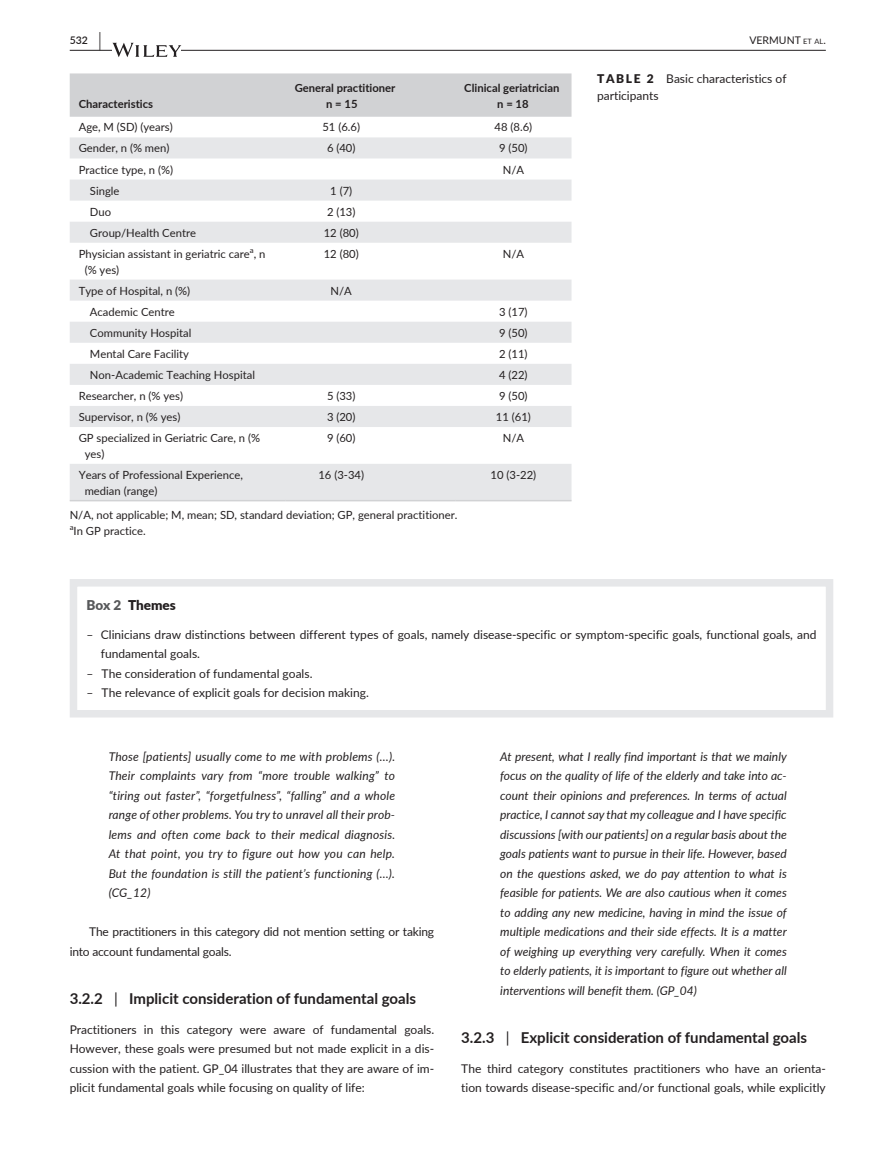
<style>
.page{position:relative;width:893px;height:1174px;background:#fff}
.page>*{position:absolute;margin:0;border:0;box-sizing:border-box;transform-origin:0 0}
.t1{font:700 15px "Lato";color:#231f20}
.t2{font:900 13.5px "Lato";color:#231f20}
.t3{font:italic 12px/19.5px "Lato";color:#231f20;text-align:justify}
.t4{font:12px/19.5px "Lato";color:#231f20}
.t5{font:11.25px/15.8px "Lato";color:#231f20}
.t6{font:700 11.25px/15.8px "Lato";color:#231f20;text-align:center}
.t7{font:10.5px "Lato";color:#231f20}
.t8{font:600 10.5px "Lato";color:#231f20}
.t9{font:7.8px "Lato";color:#231f20}
.s1{font-size:19.5px}
.s2{font-size:7.35px}
.s3{font-weight:900}
.s4{color:#57585a}
.s5{font-weight:400}
</style>
<div class="page">
<hr style="left:70px;top:50px;width:756px;height:1px;background:#231f20">
<svg style="left:112px;top:43px;width:69px;height:14px"></svg>
<div style="left:70px;top:73px;width:501px;height:44px;background:#d1d2d4"></div>
<svg style="left:70px;top:137px;width:501px;height:363px"></svg>
<hr style="left:70px;top:500px;width:216px;height:1px;background:#d1d2d4">
<hr style="left:286px;top:500px;width:169px;height:1px;background:#d1d2d4">
<hr style="left:455px;top:500px;width:116px;height:1px;background:#d1d2d4">
<div style="left:70px;top:579px;width:763px;height:138px;border:8px solid #e6e7e9"></div>
<p class="t8" style="left:70px;top:33px;width:33px">532 <span class="s1">|</span></p>
<p class="t7" style="left:749px;top:33px;width:78px">VERMUNT <span class="s2">et al</span>.</p>
<p class="t6" style="left:79px;top:95px;width:76px">Characteristics</p>
<p class="t6" style="left:295px;top:79px;width:102px">General practitioner n=15</p>
<p class="t6" style="left:464px;top:79px;width:97px">Clinical geriatrician n=18</p>
<p class="t5" style="left:79px;top:119px;width:95px">Age, M (SD) (years)</p>
<p class="t5" style="left:322px;top:119px;width:39px">51 (6.6)</p>
<p class="t5" style="left:495px;top:119px;width:39px">48 (8.6)</p>
<p class="t5" style="left:79px;top:140px;width:92px">Gender, n (% men)</p>
<p class="t5" style="left:327px;top:140px;width:30px">6 (40)</p>
<p class="t5" style="left:499px;top:140px;width:30px">9 (50)</p>
<p class="t5" style="left:79px;top:161px;width:96px">Practice type, n (%)</p>
<p class="t5" style="left:503px;top:161px;width:23px">N/A</p>
<p class="t5" style="left:90px;top:182px;width:31px">Single</p>
<p class="t5" style="left:330px;top:182px;width:23px">1 (7)</p>
<p class="t5" style="left:90px;top:203px;width:23px">Duo</p>
<p class="t5" style="left:327px;top:203px;width:30px">2 (13)</p>
<p class="t5" style="left:90px;top:224px;width:108px">Group/Health Centre</p>
<p class="t5" style="left:324px;top:224px;width:36px">12 (80)</p>
<p class="t5" style="left:79px;top:245px;width:188px">Physician assistant in geriatric care , n</p>
<p class="t9" style="left:250px;top:244px;width:5px">a</p>
<p class="t5" style="left:324px;top:245px;width:36px">12 (80)</p>
<p class="t5" style="left:503px;top:245px;width:23px">N/A</p>
<p class="t5" style="left:85px;top:261px;width:36px">(% yes)</p>
<p class="t5" style="left:79px;top:282px;width:113px">Type of Hospital, n (%)</p>
<p class="t5" style="left:331px;top:282px;width:23px">N/A</p>
<p class="t5" style="left:90px;top:303px;width:86px">Academic Centre</p>
<p class="t5" style="left:499px;top:303px;width:30px">3 (17)</p>
<p class="t5" style="left:90px;top:324px;width:103px">Community Hospital</p>
<p class="t5" style="left:499px;top:324px;width:30px">9 (50)</p>
<p class="t5" style="left:90px;top:345px;width:101px">Mental Care Facility</p>
<p class="t5" style="left:499px;top:345px;width:30px">2 (11)</p>
<p class="t5" style="left:90px;top:366px;width:167px">Non-Academic Teaching Hospital</p>
<p class="t5" style="left:499px;top:366px;width:30px">4 (22)</p>
<p class="t5" style="left:79px;top:387px;width:106px">Researcher, n (% yes)</p>
<p class="t5" style="left:327px;top:387px;width:30px">5 (33)</p>
<p class="t5" style="left:499px;top:387px;width:30px">9 (50)</p>
<p class="t5" style="left:79px;top:408px;width:103px">Supervisor, n (% yes)</p>
<p class="t5" style="left:327px;top:408px;width:30px">3 (20)</p>
<p class="t5" style="left:496px;top:408px;width:36px">11 (61)</p>
<p class="t5" style="left:85px;top:430px;width:177px;text-indent:-6px">GP specialized in Geriatric Care, n (% yes)</p>
<p class="t5" style="left:327px;top:430px;width:30px">9 (60)</p>
<p class="t5" style="left:503px;top:430px;width:23px">N/A</p>
<p class="t5" style="left:85px;top:466px;width:160px;text-indent:-6px">Years of Professional Experience, median (range)</p>
<p class="t5" style="left:318px;top:466px;width:47px">16 (3-34)</p>
<p class="t5" style="left:491px;top:466px;width:47px">10 (3-22)</p>
<p class="t5" style="left:70px;top:507px;width:389px">N/A, not applicable; M, mean; SD, standard deviation; GP, general practitioner.</p>
<p class="t9" style="left:70px;top:521px;width:5px">a</p>
<p class="t5" style="left:74px;top:523px;width:74px">In GP practice.</p>
<p class="t4" style="left:597px;top:70px;width:191px;line-height:16.5px"><span class="s3">TABLE 2</span> Basic characteristics of participants</p>
<p class="t2" style="left:87px;top:595px;width:91px"><span class="s4">Box 2</span> Themes</p>
<p class="t4" style="left:101px;top:624px;width:717px;text-indent:-14px">– Clinicians draw distinctions between different types of goals, namely disease-specific or symptom-specific goals, functional goals, and fundamental goals.</p>
<p class="t4" style="left:87px;top:663px;width:227px">– The consideration of fundamental goals.</p>
<p class="t4" style="left:87px;top:682px;width:284px">– The relevance of explicit goals for decision making.</p>
<p class="t3" style="left:109px;top:746px;width:288px">Those [patients] usually come to me with problems (…).<br>Their complaints vary from “more trouble walking” to “tiring out faster”, “forgetfulness”, “falling” and a whole range of other problems. You try to unravel all their prob&shy;lems and often come back to their medical diagnosis.<br>At that point, you try to figure out how you can help.<br>But the foundation is still the patient’s functioning (…). (CG_12)</p>
<p class="t4" style="left:70px;top:921px;width:366px;text-indent:20px">The practitioners in this category did not mention setting or taking into account fundamental goals.</p>
<p class="t1" style="left:70px;top:988px;width:348px">3.2.2 <span class="s5">|</span> Implicit consideration of fundamental goals</p>
<p class="t4" style="left:70px;top:1019px;width:366px;text-align:justify">Practitioners in this category were aware of fundamental goals.<br>However, these goals were presumed but not made explicit in a dis&shy;cussion with the patient. GP_04 illustrates that they are aware of im&shy;plicit fundamental goals while focusing on quality of life:</p>
<p class="t3" style="left:500px;top:746px;width:288px">At present, what I really find important is that we mainly focus on the quality of life of the elderly and take into ac&shy;count their opinions and preferences. In terms of actual practice, I cannot say that my colleague and I have specific discussions [with our patients] on a regular basis about the goals patients want to pursue in their life. However, based on the questions asked, we do pay attention to what is feasible for patients. We are also cautious when it comes to adding any new medicine, having in mind the issue of multiple medications and their side effects. It is a matter of weighing up everything very carefully. When it comes to elderly patients, it is important to figure out whether all interventions will benefit them. (GP_04)</p>
<p class="t1" style="left:461px;top:1027px;width:347px">3.2.3 <span class="s5">|</span> Explicit consideration of fundamental goals</p>
<p class="t4" style="left:461px;top:1058px;width:366px">The third category constitutes practitioners who have an orienta&shy;tion towards disease-specific and/or functional goals, while explicitly</p>
</div>
